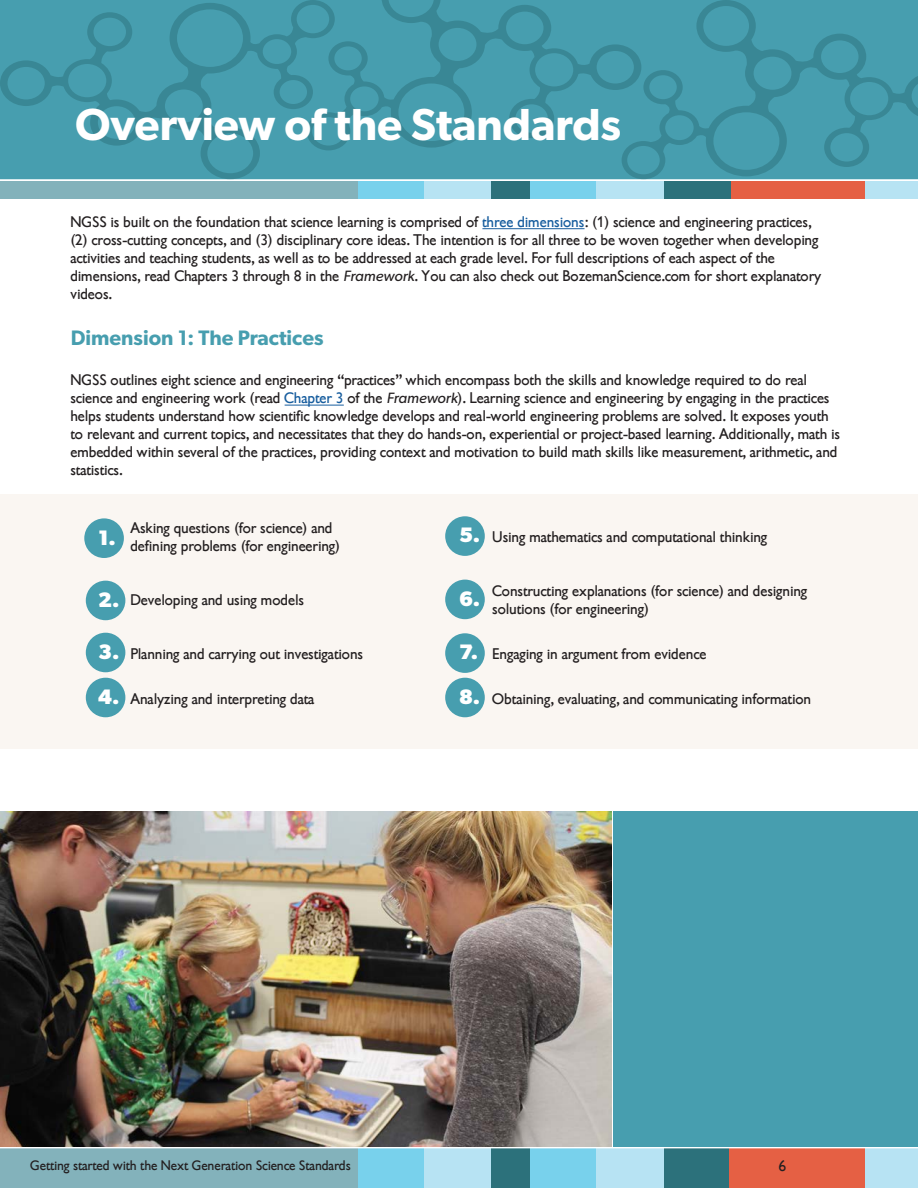
<style>
.page{position:relative;width:918px;height:1188px;background:#fff}
.page>*{position:absolute;margin:0;border:0;box-sizing:border-box;transform-origin:0 0}
.t1{font:600 45px "Gibson";color:#fff}
.SectionHeader{font:600 21px "Gibson";color:#479eaf}
.t2{font:700 21px "Gibson";color:#fff}
.Body_text{font:15px/18px "Gibson";color:#231f20}
.t3{font:13.5px "Gibson";color:#231f20}
.s1{color:#175d9e}
.s2{font-style:italic}
</style>
<div class="page">
<div style="left:0;top:495px;width:918px;height:254px;background:#faf6f2"></div>
<div style="left:0;top:0;width:918px;height:179px;background:#479eaf"></div>
<div style="left:0;top:181px;width:358px;height:18px;background:#83b2bb"></div>
<div style="left:358px;top:181px;width:68px;height:18px;background:#78d1ec"></div>
<div style="left:424px;top:181px;width:67px;height:18px;background:#b7e3f3"></div>
<div style="left:491px;top:181px;width:68px;height:18px;background:#2c717b"></div>
<div style="left:531px;top:181px;width:67px;height:18px;background:#78d1ec"></div>
<div style="left:596px;top:181px;width:68px;height:18px;background:#b7e3f3"></div>
<div style="left:664px;top:181px;width:68px;height:18px;background:#2c717b"></div>
<div style="left:732px;top:181px;width:135px;height:18px;background:#e56044"></div>
<div style="left:865px;top:181px;width:53px;height:18px;background:#b7e3f3"></div>
<div style="left:0;top:1148px;width:358px;height:40px;background:#83b2bb"></div>
<div style="left:358px;top:1148px;width:68px;height:40px;background:#78d1ec"></div>
<div style="left:424px;top:1148px;width:67px;height:40px;background:#b7e3f3"></div>
<div style="left:491px;top:1148px;width:68px;height:40px;background:#2c717b"></div>
<div style="left:531px;top:1148px;width:67px;height:40px;background:#78d1ec"></div>
<div style="left:596px;top:1148px;width:68px;height:40px;background:#b7e3f3"></div>
<div style="left:664px;top:1148px;width:68px;height:40px;background:#2c717b"></div>
<div style="left:729px;top:1148px;width:138px;height:40px;background:#e56044"></div>
<div style="left:865px;top:1148px;width:53px;height:40px;background:#b7e3f3"></div>
<svg style="left:0;top:1px;width:330px;height:178px"></svg>
<svg style="left:307px;top:0;width:315px;height:150px"></svg>
<svg style="left:622px;top:0;width:296px;height:179px"></svg>
<hr style="left:482px;top:228px;width:103px;height:1px;background:#175d9e">
<hr style="left:285px;top:405px;width:59px;height:1px;background:#175d9e">
<div style="left:84px;top:518px;width:40px;height:40px;background:#479eaf;border-radius:50%"></div>
<div style="left:86px;top:581px;width:39px;height:39px;background:#479eaf;border-radius:50%"></div>
<div style="left:86px;top:633px;width:39px;height:39px;background:#479eaf;border-radius:50%"></div>
<div style="left:86px;top:678px;width:39px;height:39px;background:#479eaf;border-radius:50%"></div>
<div style="left:445px;top:516px;width:40px;height:40px;background:#479eaf;border-radius:50%"></div>
<div style="left:445px;top:580px;width:40px;height:39px;background:#479eaf;border-radius:50%"></div>
<div style="left:445px;top:633px;width:40px;height:40px;background:#479eaf;border-radius:50%"></div>
<div style="left:445px;top:678px;width:40px;height:39px;background:#479eaf;border-radius:50%"></div>
<img style="left:0;top:812px;width:612px;height:335px">
<div style="left:614px;top:812px;width:304px;height:335px;background:#479eaf"></div>
<p class="t1" style="left:75px;top:98px;width:548px">Overview of the Standards</p>
<p class="Body_text" style="left:71px;top:213px;width:752px">NGSS is built on the foundation that science learning is comprised of <span class="s1">three dimensions</span>: (1) science and engineering practices, (2) cross-cutting concepts, and (3) disciplinary core ideas. The intention is for all three to be woven together when developing activities and teaching students, as well as to be addressed at each grade level. For full descriptions of each aspect of the dimensions, read Chapters 3 through 8 in the <span class="s2">Framework</span>. You can also check out BozemanScience.com for short explanatory videos.</p>
<p class="SectionHeader" style="left:71px;top:325px;width:254px">Dimension 1: The Practices</p>
<p class="Body_text" style="left:71px;top:371px;width:771px">NGSS outlines eight science and engineering “practices” which encompass both the skills and knowledge required to do real science and engineering work (read <span class="s1">Chapter 3</span> of the <span class="s2">Framework</span>). Learning science and engineering by engaging in the practices helps students understand how scientific knowledge develops and real-world engineering problems are solved. It exposes youth to relevant and current topics, and necessitates that they do hands-on, experiential or project-based learning. Additionally, math is embedded within several of the practices, providing context and motivation to build math skills like measurement, arithmetic, and statistics.</p>
<p class="t2" style="left:98px;top:525px;width:19px">1.</p>
<p class="Body_text" style="left:131px;top:519px;width:204px">Asking questions (for science) and</p>
<p class="Body_text" style="left:131px;top:537px;width:211px">defining problems (for engineering)</p>
<p class="t2" style="left:459px;top:523px;width:23px">5.</p>
<p class="Body_text" style="left:493px;top:528px;width:277px">Using mathematics and computational thinking</p>
<p class="t2" style="left:98px;top:587px;width:23px">2.</p>
<p class="t2" style="left:98px;top:639px;width:23px">3.</p>
<p class="t2" style="left:98px;top:684px;width:23px">4.</p>
<p class="Body_text" style="left:131px;top:591px;width:175px">Developing and using models</p>
<p class="Body_text" style="left:493px;top:582px;width:317px">Constructing explanations (for science) and designing solutions (for engineering)</p>
<p class="Body_text" style="left:131px;top:645px;width:234px">Planning and carrying out investigations</p>
<p class="Body_text" style="left:493px;top:645px;width:216px">Engaging in argument from evidence</p>
<p class="Body_text" style="left:131px;top:690px;width:185px">Analyzing and interpreting data</p>
<p class="Body_text" style="left:493px;top:690px;width:320px">Obtaining, evaluating, and communicating information</p>
<p class="t2" style="left:459px;top:586px;width:23px">6.</p>
<p class="t2" style="left:459px;top:640px;width:21px">7.</p>
<p class="t2" style="left:459px;top:684px;width:23px">8.</p>
<p class="t3" style="left:31px;top:1158px;width:322px">Getting started with the Next Generation Science Standards</p>
<p class="Body_text" style="left:779px;top:1158px;width:9px">6</p>
</div>
